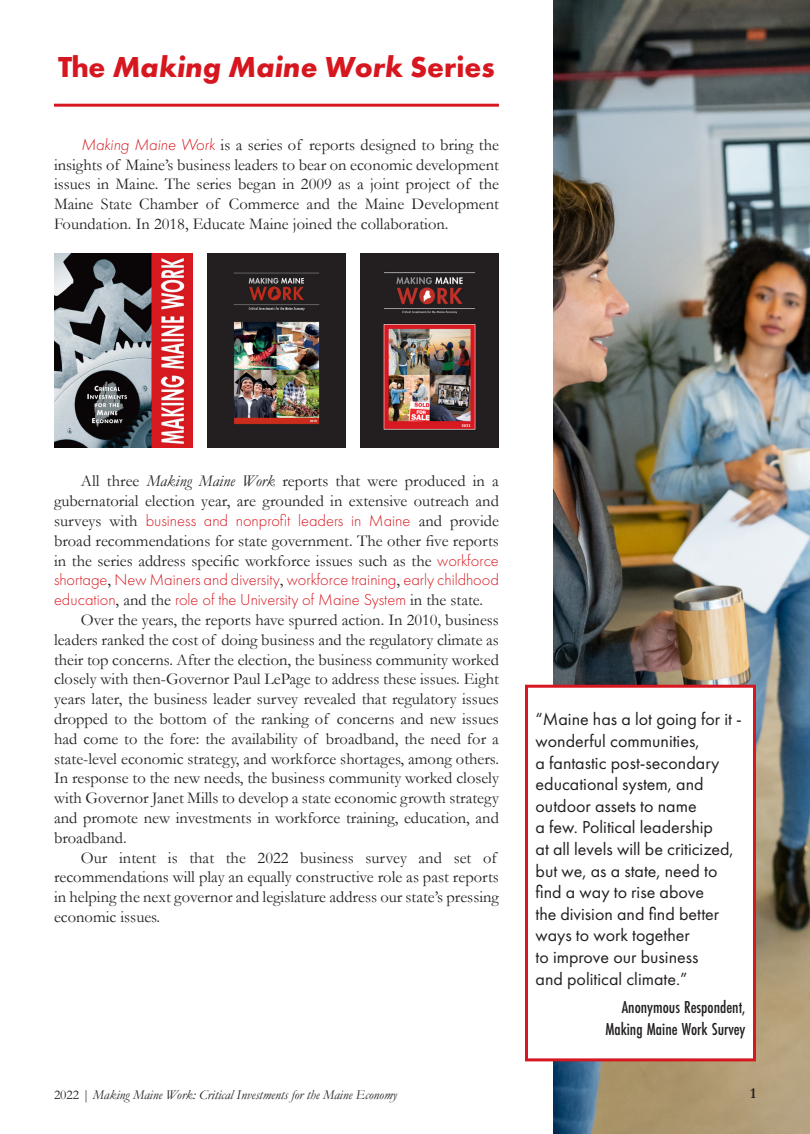
<style>
.page{position:relative;width:810px;height:1134px;background:#fff}
.page>*{position:absolute;margin:0;border:0;box-sizing:border-box;transform-origin:0 0}
.t1{font:italic 700 30px "Futura PT";color:#d7171f}
.t2{font:18px/21.6px "Futura PT";color:#231f20}
.t3{font:500 18px/21.6px "Futura PT Cond";color:#231f20;text-align:right}
.t4{font:16.5px/19.8px "Garamond";color:#231f20;text-align:justify}
.t5{font:700 15px "Garamond";color:#231f20}
.t6{font:italic 13.5px "Garamond";color:#231f20}
.s1{font-style:normal}
.s2{font-family:"Futura PT";font-weight:300;font-style:italic;color:#d7171f}
.s3{font-style:italic}
.s4{font-family:"Futura PT";font-weight:300;color:#d7171f}
</style>
<div class="page">
<img style="left:554px;top:0;width:256px;height:1134px">
<hr style="left:54px;top:104px;width:445px;height:3px;background:#d7171f">
<img style="left:54px;top:254px;width:138px;height:193px">
<img style="left:208px;top:253px;width:138px;height:194px">
<img style="left:361px;top:253px;width:138px;height:194px">
<div style="left:526px;top:686px;width:228px;height:374px;background:#fff"></div>
<div style="left:525px;top:685px;width:231px;height:376px;border:3px solid #d7171f"></div>
<p class="t1" style="left:58px;top:48px;width:438px"><span class="s1">The</span> Making Maine Work <span class="s1">Series</span></p>
<p class="t4" style="left:54px;top:134px;width:446px;text-indent:27px"><span class="s2">Making Maine Work</span> is a series of reports designed to bring the insights of Maine’s business leaders to bear on economic development issues in Maine. The series began in 2009 as a joint project of the Maine State Chamber of Commerce and the Maine Development Foundation. In 2018, Educate Maine joined the collaboration.</p>
<p class="t4" style="left:54px;top:471px;width:446px;text-indent:27px">All three <span class="s3">Making Maine Work</span> reports that were produced in a gubernatorial election year, are grounded in extensive outreach and surveys with <span class="s4">business and nonprofit leaders in Maine</span> and provide broad recommendations for state government. The other five reports in the series address specific workforce issues such as the <span class="s4">workforce shortage</span>, <span class="s4">New Mainers and diversity</span>, <span class="s4">workforce training</span>, <span class="s4">early childhood education</span>, and the <span class="s4">role of the University of Maine System</span> in the state.</p>
<p class="t4" style="left:54px;top:609px;width:447px;text-indent:27px">Over the years, the reports have spurred action. In 2010, business leaders ranked the cost of doing business and the regulatory climate as their top concerns. After the election, the business community worked closely with then-Governor Paul LePage to address these issues. Eight years later, the business leader survey revealed that regulatory issues dropped to the bottom of the ranking of concerns and new issues had come to the fore: the availability of broadband, the need for a state-level economic strategy, and workforce shortages, among others.<br>In response to the new needs, the business community worked closely with Governor Janet Mills to develop a state economic growth strategy and promote new investments in workforce training, education, and broadband.</p>
<p class="t4" style="left:54px;top:847px;width:446px;text-align:left;text-indent:27px">Our intent is that the 2022 business survey and set of recommendations will play an equally constructive role as past reports in helping the next governor and legislature address our state’s pressing economic issues.</p>
<p class="t2" style="left:536px;top:708px;width:208px">“Maine has a lot going for it - wonderful communities,<br>a fantastic post-secondary educational system, and outdoor assets to name<br>a few. Political leadership<br>at all levels will be criticized, but we, as a state, need to find a way to rise above<br>the division and find better ways to work together<br>to improve our business<br>and political climate.”</p>
<p class="t3" style="left:605px;top:996px;width:142px">Anonymous Respondent,<br>Making Maine Work Survey</p>
<p class="t6" style="left:54px;top:1086px;width:345px"><span class="s1">2022 |</span> Making Maine Work: Critical Investments for the Maine Economy</p>
<p class="t5" style="left:750px;top:1083px;width:7px">1</p>
</div>
